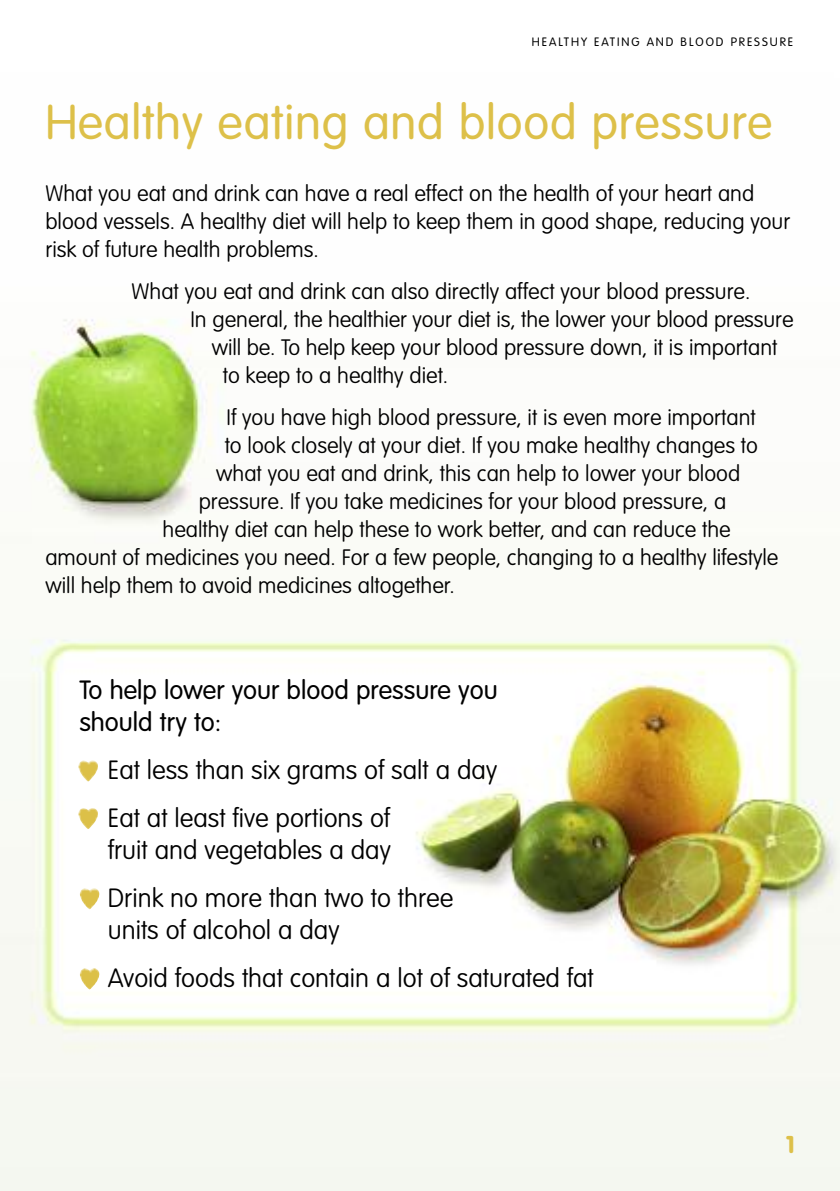
<style>
.page{position:relative;width:840px;height:1191px;background:#fff}
.page>*{position:absolute;margin:0;border:0;box-sizing:border-box;transform-origin:0 0}
.t1{font:300 48px "VAG Rounded Std";letter-spacing:.015em;color:#ddc049}
.t2{font:100 26px/48px "VAG Rounded Std";color:#000}
.t3{font:300 26px/32px "VAG Rounded Std";color:#000}
.t4{font:900 24px "VAG Rounded Std";color:#ddc049}
.t5{font:100 22px/28px "VAG Rounded Std";color:#000}
.t6{font:300 12px "VAG Rounded Std";letter-spacing:.16em;color:#000}
</style>
<div class="page">
<img style="left:0;top:318px;width:839px;height:873px">
<img style="left:80px;top:888px;width:19px;height:21px">
<img style="left:80px;top:968px;width:19px;height:21px">
<img style="left:78px;top:760px;width:20px;height:21px">
<img style="left:78px;top:808px;width:20px;height:21px">
<p class="t6" style="left:531px;top:37px;width:263px">HEALTHY EATING AND BLOOD PRESSURE</p>
<h1 class="t1" style="left:45px;top:102px;width:728px">Healthy eating and blood pressure</h1>
<p class="t5" style="left:45px;top:181px;width:746px">What you eat and drink can have a real effect on the health of your heart and blood vessels. A healthy diet will help to keep them in good shape, reducing your risk of future health problems.</p>
<p class="t5" style="left:131px;top:279px;width:620px">What you eat and drink can also directly affect your blood pressure.</p>
<p class="t5" style="left:190px;top:307px;width:604px">In general, the healthier your diet is, the lower your blood pressure</p>
<p class="t5" style="left:212px;top:335px;width:566px">will be. To help keep your blood pressure down, it is important</p>
<p class="t5" style="left:222px;top:363px;width:227px">to keep to a healthy diet.</p>
<p class="t5" style="left:226px;top:405px;width:530px">If you have high blood pressure, it is even more important</p>
<p class="t5" style="left:224px;top:433px;width:534px">to look closely at your diet. If you make healthy changes to</p>
<p class="t5" style="left:216px;top:461px;width:525px">what you eat and drink, this can help to lower your blood</p>
<p class="t5" style="left:198px;top:489px;width:529px">pressure. If you take medicines for your blood pressure, a</p>
<p class="t5" style="left:162px;top:517px;width:569px">healthy diet can help these to work better, and can reduce the</p>
<p class="t5" style="left:45px;top:545px;width:734px">amount of medicines you need. For a few people, changing to a healthy lifestyle</p>
<p class="t5" style="left:45px;top:573px;width:411px">will help them to avoid medicines altogether.</p>
<p class="t3" style="left:79px;top:676px;width:419px">To help lower your blood pressure you should try to:</p>
<p class="t2" style="left:108px;top:748px;width:390px">Eat less than six grams of salt a day<br>Eat at least five portions of</p>
<p class="t2" style="left:108px;top:828px;width:347px">fruit and vegetables a day<br>Drink no more than two to three</p>
<p class="t2" style="left:108px;top:908px;width:487px">units of alcohol a day<br>Avoid foods that contain a lot of saturated fat</p>
<p class="t4" style="left:786px;top:1134px;width:9px">1</p>
</div>
